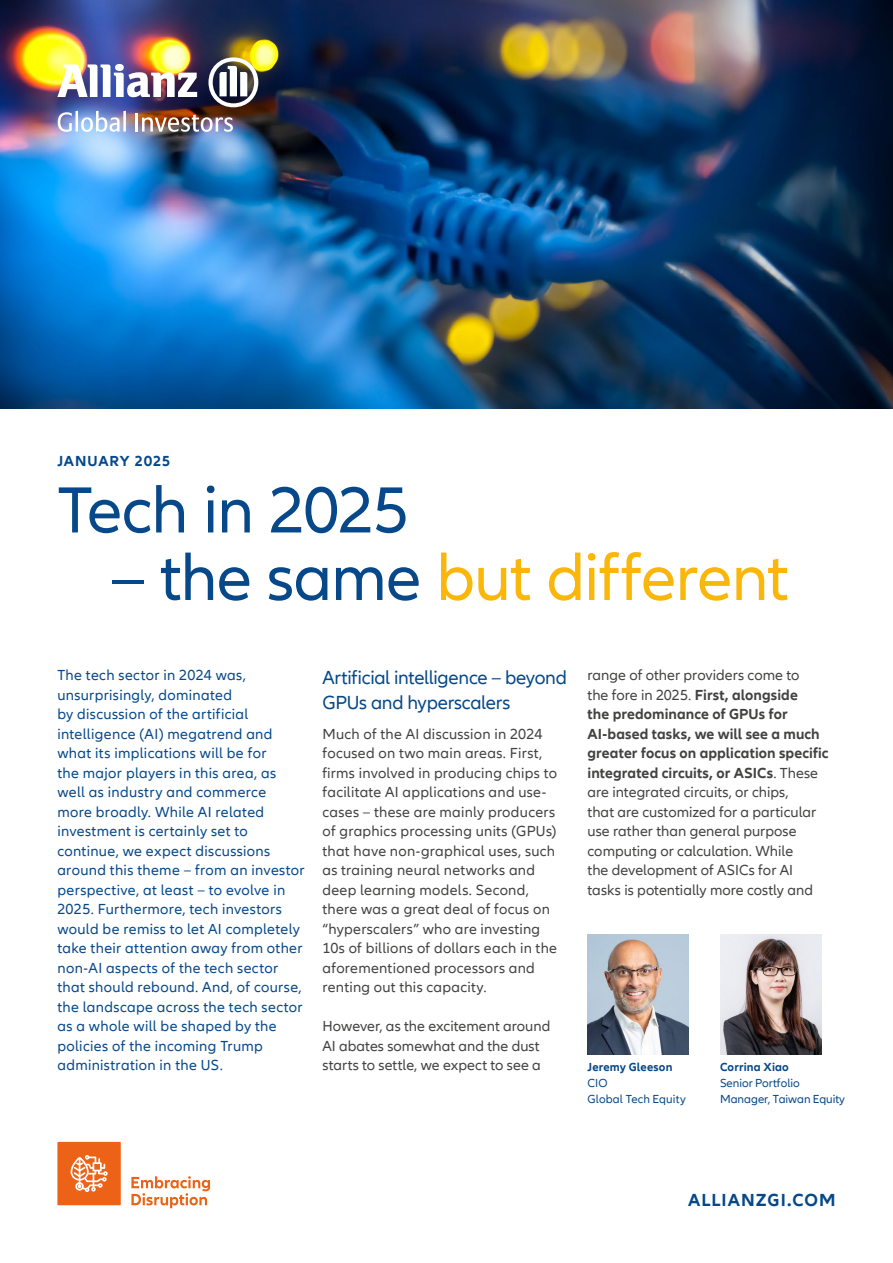
<style>
.page{position:relative;width:893px;height:1263px;background:#fff}
.page>*{position:absolute;margin:0;border:0;box-sizing:border-box;transform-origin:0 0}
.t1{font:67.5px "Allianz Neo";letter-spacing:-.015em;color:#fab709}
.t2{font:67.5px "Allianz Neo";letter-spacing:-.02em;color:#06488a}
.t3{font:19.5px/25.3px "Allianz Neo";letter-spacing:-.015em;color:#06488a}
.t4{font:700 18px "Allianz Neo";letter-spacing:.06em;color:#06488a}
.t5{font:15px/19.5px "Allianz Neo";letter-spacing:.015em;color:#424241}
.t6{font:15px/19.5px "Allianz Neo";letter-spacing:.025em;color:#06488a}
.t7{font:700 15px "Allianz Neo";letter-spacing:.055em;color:#06488a}
.t8{font:12px/15.6px "Allianz Neo";color:#06488a}
.t9{font:700 12px "Allianz Neo";letter-spacing:.015em;color:#06488a}
.t10{font:12px/15.6px "Allianz Neo";letter-spacing:.01em;color:#06488a}
.s1{color:#06488a}
.s2{font-weight:700}
</style>
<div class="page">
<img style="left:0;top:0;width:893px;height:408px">
<img style="left:587px;top:934px;width:101px;height:120px">
<img style="left:720px;top:934px;width:101px;height:120px">
<div style="left:57px;top:1142px;width:64px;height:63px;background:#ec6317"></div>
<svg style="left:71px;top:1155px;width:37px;height:37px"></svg>
<svg style="left:131px;top:1176px;width:79px;height:32px"></svg>
<img style="left:57px;top:64px;width:140px;height:33px">
<svg style="left:208px;top:57px;width:50px;height:50px"></svg>
<svg style="left:58px;top:112px;width:14px;height:20px"></svg>
<hr style="left:76px;top:111px;width:2px;height:21px;background:#fff">
<svg style="left:81px;top:111px;width:39px;height:21px"></svg>
<hr style="left:123px;top:111px;width:3px;height:21px;background:#fff">
<hr style="left:135px;top:113px;width:3px;height:19px;background:#fff">
<img style="left:142px;top:115px;width:91px;height:17px">
<p class="t7" style="left:57px;top:453px;width:114px">JANUARY 2025</p>
<h1 class="t2" style="left:57px;top:472px;width:353px">Tech in 2025</h1>
<h1 class="t1" style="left:111px;top:539px;width:679px"><span class="s1">– the same</span> but different</h1>
<p class="t6" style="left:57px;top:666px;width:249px">The tech sector in 2024 was, unsurprisingly, dominated<br>by discussion of the artificial intelligence (AI) megatrend and what its implications will be for<br>the major players in this area, as well as industry and commerce more broadly. While AI related investment is certainly set to continue, we expect discussions around this theme – from an investor perspective, at least – to evolve in<br>2025. Furthermore, tech investors would be remiss to let AI completely take their attention away from other non-AI aspects of the tech sector that should rebound. And, of course, the landscape across the tech sector as a whole will be shaped by the policies of the incoming Trump administration in the US.</p>
<h2 class="t3" style="left:322px;top:665px;width:246px">Artificial intelligence – beyond<br>GPUs and hyperscalers</h2>
<p class="t5" style="left:322px;top:724px;width:236px">Much of the AI discussion in 2024 focused on two main areas. First, firms involved in producing chips to facilitate AI applications and use&shy;cases – these are mainly producers of graphics processing units (GPUs) that have non-graphical uses, such as training neural networks and deep learning models. Second, there was a great deal of focus on “hyperscalers” who are investing 10s of billions of dollars each in the aforementioned processors and renting out this capacity.</p>
<p class="t5" style="left:322px;top:1017px;width:229px">However, as the excitement around<br>AI abates somewhat and the dust starts to settle, we expect to see a</p>
<p class="t5" style="left:587px;top:666px;width:243px">range of other providers come to<br>the fore in 2025. <span class="s2">First, alongside<br>the predominance of GPUs for AI-based tasks, we will see a much greater focus on application specific integrated circuits, or ASICs</span>. These are integrated circuits, or chips,<br>that are customized for a particular use rather than general purpose computing or calculation. While<br>the development of ASICs for AI tasks is potentially more costly and</p>
<p class="t9" style="left:587px;top:1060px;width:86px">Jeremy Gleeson</p>
<p class="t10" style="left:587px;top:1075px;width:100px">CIO<br>Global Tech Equity</p>
<p class="t9" style="left:720px;top:1060px;width:70px">Corrina Xiao</p>
<p class="t8" style="left:720px;top:1075px;width:126px">Senior Portfolio<br>Manager, Taiwan Equity</p>
<p class="t4" style="left:688px;top:1189px;width:149px">ALLIANZGI.COM</p>
</div>
